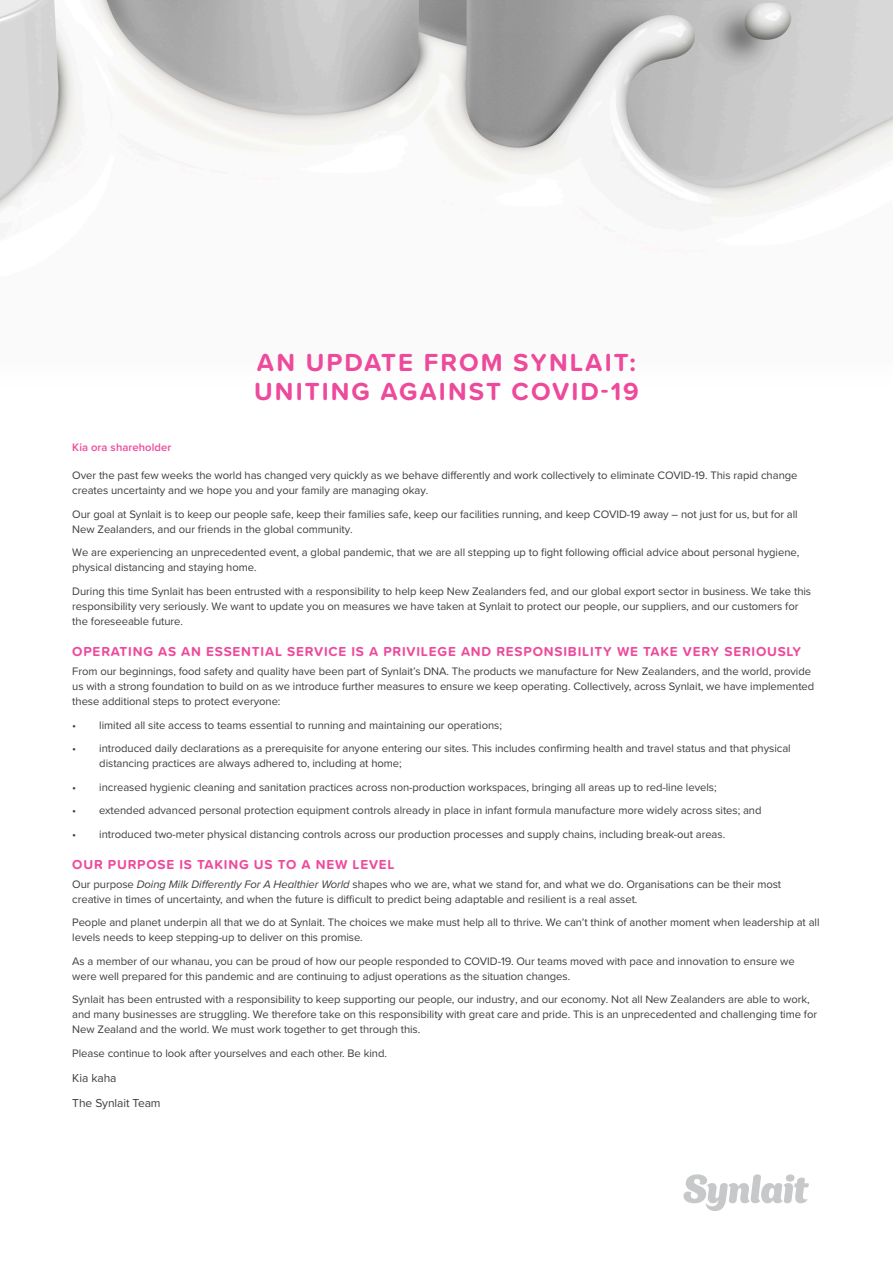
<style>
.page{position:relative;width:893px;height:1263px;background:#fff}
.page>*{position:absolute;margin:0;border:0;box-sizing:border-box;transform-origin:0 0}
.Synlait_SR19_Intro_P{font:700 25.65px/28.5px "Proxima Soft";letter-spacing:.08em;color:#ed4a9b}
.Synlait_PD19_Body_re{font:700 13.5px "Proxima Soft";letter-spacing:.06em;color:#ed4a9b}
.Synlait_PD19_Body_re-2{font:12px/25px "Proxima Nova";letter-spacing:-.005em;color:#3e3e3f}
.Synlait_PD19_Body_re-3{font:11.25px/15px "Proxima Nova";letter-spacing:-.005em;color:#3e3e3f}
.Synlait_PD19_Body_re-4{font:600 11.25px "Proxima Nova";letter-spacing:.005em;color:#ed4a9b}
.s1{font-style:italic}
</style>
<div class="page">
<img style="left:0;top:0;width:893px;height:216px">
<svg style="left:683px;top:1174px;width:126px;height:37px"></svg>
<p class="Synlait_SR19_Intro_P" style="left:254px;top:348px;width:386px">AN UPDATE FROM SYNLAIT:<br>UNITING AGAINST COVID-19</p>
<p class="Synlait_PD19_Body_re-4" style="left:72px;top:439px;width:101px">Kia ora shareholder</p>
<p class="Synlait_PD19_Body_re-3" style="left:72px;top:467px;width:727px">Over the past few weeks the world has changed very quickly as we behave differently and work collectively to eliminate COVID-19. This rapid change creates uncertainty and we hope you and your family are managing okay.</p>
<p class="Synlait_PD19_Body_re-3" style="left:72px;top:506px;width:727px">Our goal at Synlait is to keep our people safe, keep their families safe, keep our facilities running, and keep COVID-19 away – not just for us, but for all<br>New Zealanders, and our friends in the global community.</p>
<p class="Synlait_PD19_Body_re-3" style="left:72px;top:544px;width:729px">We are experiencing an unprecedented event, a global pandemic, that we are all stepping up to fight following official advice about personal hygiene, physical distancing and staying home.</p>
<p class="Synlait_PD19_Body_re-3" style="left:72px;top:583px;width:740px">During this time Synlait has been entrusted with a responsibility to help keep New Zealanders fed, and our global export sector in business. We take this responsibility very seriously. We want to update you on measures we have taken at Synlait to protect our people, our suppliers, and our customers for the foreseeable future.</p>
<p class="Synlait_PD19_Body_re" style="left:72px;top:641px;width:730px">OPERATING AS AN ESSENTIAL SERVICE IS A PRIVILEGE AND RESPONSIBILITY WE TAKE VERY SERIOUSLY</p>
<p class="Synlait_PD19_Body_re-3" style="left:72px;top:663px;width:743px">From our beginnings, food safety and quality have been part of Synlait’s DNA. The products we manufacture for New Zealanders, and the world, provide us with a strong foundation to build on as we introduce further measures to ensure we keep operating. Collectively, across Synlait, we have implemented these additional steps to protect everyone:</p>
<p class="Synlait_PD19_Body_re-3" style="left:72px;top:717px;width:431px">• limited all site access to teams essential to running and maintaining our operations;</p>
<p class="Synlait_PD19_Body_re-3" style="left:99px;top:740px;width:693px;text-indent:-27px">• introduced daily declarations as a prerequisite for anyone entering our sites. This includes confirming health and travel status and that physical distancing practices are always adhered to, including at home;</p>
<p class="Synlait_PD19_Body_re-3" style="left:72px;top:779px;width:646px">• increased hygienic cleaning and sanitation practices across non-production workspaces, bringing all areas up to red-line levels;</p>
<p class="Synlait_PD19_Body_re-3" style="left:72px;top:802px;width:691px">• extended advanced personal protection equipment controls already in place in infant formula manufacture more widely across sites; and</p>
<p class="Synlait_PD19_Body_re-3" style="left:72px;top:826px;width:654px">• introduced two-meter physical distancing controls across our production processes and supply chains, including break-out areas.</p>
<p class="Synlait_PD19_Body_re" style="left:72px;top:854px;width:324px">OUR PURPOSE IS TAKING US TO A NEW LEVEL</p>
<p class="Synlait_PD19_Body_re-3" style="left:72px;top:876px;width:710px">Our purpose <span class="s1">Doing Milk Differently For A Healthier World</span> shapes who we are, what we stand for, and what we do. Organisations can be their most creative in times of uncertainty, and when the future is difficult to predict being adaptable and resilient is a real asset.</p>
<p class="Synlait_PD19_Body_re-3" style="left:72px;top:914px;width:749px">People and planet underpin all that we do at Synlait. The choices we make must help all to thrive. We can’t think of another moment when leadership at all levels needs to keep stepping-up to deliver on this promise.</p>
<p class="Synlait_PD19_Body_re-3" style="left:72px;top:953px;width:724px">As a member of our whanau, you can be proud of how our people responded to COVID-19. Our teams moved with pace and innovation to ensure we were well prepared for this pandemic and are continuing to adjust operations as the situation changes.</p>
<p class="Synlait_PD19_Body_re-3" style="left:72px;top:991px;width:746px">Synlait has been entrusted with a responsibility to keep supporting our people, our industry, and our economy. Not all New Zealanders are able to work, and many businesses are struggling. We therefore take on this responsibility with great care and pride. This is an unprecedented and challenging time for<br>New Zealand and the world. We must work together to get through this.</p>
<p class="Synlait_PD19_Body_re-3" style="left:72px;top:1045px;width:316px">Please continue to look after yourselves and each other. Be kind.</p>
<p class="Synlait_PD19_Body_re-2" style="left:72px;top:1065px;width:90px">Kia kaha<br>The Synlait Team</p>
</div>
